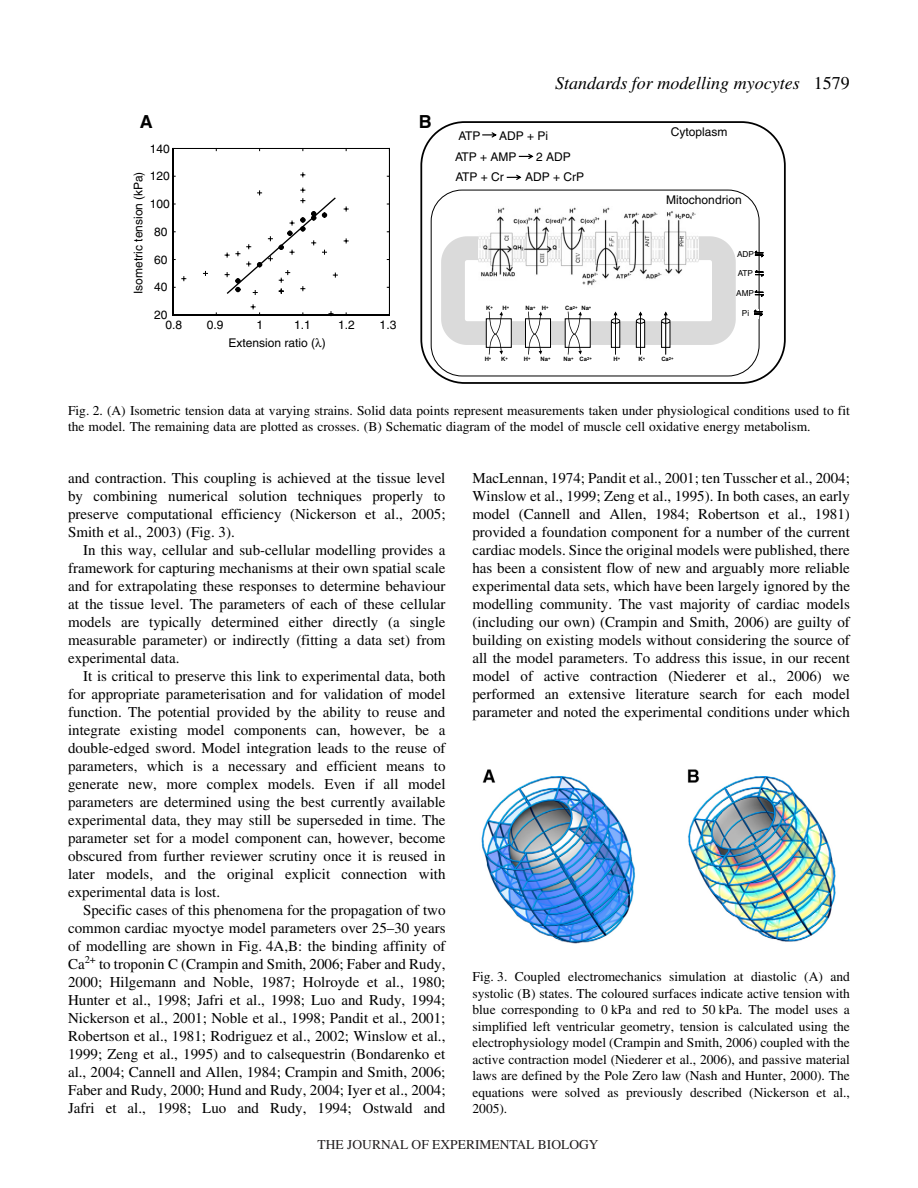
<style>
.page{position:relative;width:918px;height:1188px;background:#fff}
.page>*{position:absolute;margin:0;border:0;box-sizing:border-box;transform-origin:0 0}
.t1{font:italic 18px "Times";color:#000}
.t2{font:700 18px "Helvetica";color:#000}
.t3{font:15px/18px "Times";color:#000;text-align:justify}
.t4{font:13.5px/16.5px "Times";color:#000}
.t5{font:13.5px "Times";color:#231f20}
.t6{font:12px "Helvetica";color:#000}
.t7{font:8.25px "Helvetica";color:#000}
.t8{font:700 6px "Arial";color:#000}
.t9{font:700 4.2px "Arial";color:#000}
.s1{font-style:normal}
.s2{color:#fff}
</style>
<div class="page">
<div style="left:420px;top:121px;width:366px;height:263px;border:2px solid #000;border-radius:43px"></div>
<div style="left:431px;top:190px;width:329px;height:186px;border:1px solid #000;border-radius:31px"></div>
<div style="left:441px;top:236px;width:295px;height:109px;border:24px solid #dadada;border-radius:14px"></div>
<svg style="left:611px;top:312px;width:9px;height:43px"></svg>
<svg style="left:636px;top:312px;width:9px;height:43px"></svg>
<svg style="left:661px;top:312px;width:9px;height:43px"></svg>
<svg style="left:754px;top:250px;width:10px;height:28px"></svg>
<div style="left:740px;top:309px;width:19px;height:10px;background:#fff"></div>
<svg style="left:753px;top:289px;width:11px;height:28px"></svg>
<div style="left:525px;top:319px;width:26px;height:28px;background:#fff"></div>
<div style="left:525px;top:319px;width:26px;height:29px;border:1px solid #000"></div>
<div style="left:486px;top:319px;width:25px;height:28px;background:#fff"></div>
<div style="left:486px;top:319px;width:26px;height:29px;border:1px solid #000"></div>
<div style="left:565px;top:319px;width:25px;height:28px;background:#fff"></div>
<svg style="left:489px;top:312px;width:14px;height:43px"></svg>
<svg style="left:568px;top:312px;width:14px;height:43px"></svg>
<svg style="left:528px;top:312px;width:14px;height:43px"></svg>
<svg style="left:507px;top:175px;width:14px;height:5px"></svg>
<svg style="left:519px;top:154px;width:14px;height:5px"></svg>
<svg style="left:482px;top:132px;width:15px;height:6px"></svg>
<img style="left:479px;top:207px;width:219px;height:79px">
<hr style="left:173px;top:148px;width:216px;height:1px;background:#000">
<hr style="left:173px;top:315px;width:216px;height:1px;background:#000">
<hr style="left:389px;top:148px;width:1px;height:167px;background:#000">
<hr style="left:173px;top:148px;width:1px;height:167px;background:#000">
<svg style="left:301px;top:173px;width:4px;height:4px"></svg>
<svg style="left:344px;top:239px;width:4px;height:4px"></svg>
<svg style="left:344px;top:207px;width:4px;height:4px"></svg>
<svg style="left:182px;top:277px;width:4px;height:4px"></svg>
<svg style="left:251px;top:305px;width:9px;height:10px"></svg>
<svg style="left:225px;top:188px;width:112px;height:107px"></svg>
<img style="left:481px;top:769px;width:355px;height:175px">
<p class="t2" style="left:140px;top:115px;width:14px">A</p>
<p class="t2" style="left:419px;top:115px;width:14px">B</p>
<p class="t6" style="left:150px;top:144px;width:22px">140</p>
<p class="t6" style="left:150px;top:172px;width:22px">120</p>
<p class="t6" style="left:134px;top:294px;width:124px;rotate:-90deg">Isometric tension (kPa)</p>
<p class="t6" style="left:150px;top:199px;width:22px">100</p>
<p class="t6" style="left:154px;top:227px;width:15px">80</p>
<p class="t6" style="left:154px;top:255px;width:15px">60</p>
<p class="t6" style="left:154px;top:283px;width:15px">40</p>
<p class="t6" style="left:154px;top:311px;width:15px">20</p>
<p class="t6" style="left:165px;top:320px;width:18px">0.8</p>
<p class="t6" style="left:207px;top:320px;width:18px">0.9</p>
<p class="t6" style="left:257px;top:320px;width:8px">1</p>
<p class="t6" style="left:294px;top:320px;width:18px">1.1</p>
<p class="t6" style="left:338px;top:320px;width:18px">1.2</p>
<p class="t6" style="left:380px;top:320px;width:18px">1.3</p>
<p class="t6" style="left:229px;top:339px;width:99px">Extension ratio ( )</p>
<p class="t1" style="left:555px;top:76px;width:296px">Standards for modelling myocytes <span class="s1">1579</span></p>
<p class="t6" style="left:459px;top:131px;width:23px">ATP</p>
<p class="t6" style="left:499px;top:131px;width:51px">ADP + Pi</p>
<p class="t6" style="left:671px;top:128px;width:58px">Cytoplasm</p>
<p class="t6" style="left:455px;top:152px;width:63px">ATP + AMP</p>
<p class="t6" style="left:536px;top:152px;width:36px">2 ADP</p>
<p class="t6" style="left:456px;top:172px;width:50px">ATP + Cr</p>
<p class="t6" style="left:525px;top:172px;width:61px">ADP + CrP</p>
<p class="t6" style="left:666px;top:195px;width:77px">Mitochondrion</p>
<p class="t8" style="left:486px;top:305px;width:8px">K<sup>+</sup></p>
<p class="t8" style="left:503px;top:305px;width:8px">H<sup>+</sup></p>
<p class="t8" style="left:525px;top:305px;width:24px">Na<sup>+</sup> H<sup>+</sup></p>
<p class="t8" style="left:565px;top:305px;width:14px">Ca<sup>2+</sup></p>
<p class="t9" style="left:589px;top:305px;width:4px">+</p>
<p class="t8" style="left:581px;top:305px;width:9px">Na</p>
<p class="t8" style="left:485px;top:356px;width:8px">H<sup>+</sup></p>
<p class="t8" style="left:501px;top:356px;width:8px">K<sup>+</sup></p>
<p class="t8" style="left:661px;top:356px;width:14px">Ca<sup>2+</sup></p>
<p class="t8" style="left:564px;top:356px;width:11px">Na<sup>+</sup></p>
<p class="t8" style="left:580px;top:356px;width:14px">Ca<sup>2+</sup></p>
<p class="t8" style="left:613px;top:356px;width:8px">H<sup>+</sup></p>
<p class="t8" style="left:638px;top:356px;width:8px">K<sup>+</sup></p>
<p class="t8" style="left:524px;top:356px;width:8px">H<sup>+</sup></p>
<p class="t9" style="left:548px;top:356px;width:4px">+</p>
<p class="t8" style="left:541px;top:356px;width:9px">Na</p>
<p class="t7" style="left:737px;top:251px;width:18px">ADP</p>
<p class="t7" style="left:738px;top:270px;width:17px">ATP</p>
<p class="t7" style="left:736px;top:290px;width:19px">AMP</p>
<p class="t7" style="left:742px;top:310px;width:9px">Pi</p>
<p class="t4" style="left:68px;top:403px;width:783px">Fig.<span class="s2">·</span>2. (A) Isometric tension data at varying strains. Solid data points represent measurements taken under physiological conditions used to fit the model. The remaining data are plotted as crosses. (B) Schematic diagram of the model of muscle cell oxidative energy metabolism.</p>
<p class="t3" style="left:68px;top:470px;width:379px">and contraction. This coupling is achieved at the tissue level by combining numerical solution techniques properly to preserve computational efficiency (Nickerson et al., 2005; Smith et al., 2003) (Fig.<span class="s2">·</span>3).</p>
<p class="t3" style="left:68px;top:542px;width:379px;text-indent:15px">In this way, cellular and sub-cellular modelling provides a framework for capturing mechanisms at their own spatial scale and for extrapolating these responses to determine behaviour at the tissue level. The parameters of each of these cellular models are typically determined either directly (a single measurable parameter) or indirectly (fitting a data set) from experimental data.</p>
<p class="t3" style="left:68px;top:668px;width:379px;text-indent:15px">It is critical to preserve this link to experimental data, both for appropriate parameterisation and for validation of model function. The potential provided by the ability to reuse and integrate existing model components can, however, be a double-edged sword. Model integration leads to the reuse of parameters, which is a necessary and efficient means to generate new, more complex models. Even if all model parameters are determined using the best currently available experimental data, they may still be superseded in time. The parameter set for a model component can, however, become obscured from further reviewer scrutiny once it is reused in later models, and the original explicit connection with experimental data is lost.</p>
<p class="t3" style="left:68px;top:902px;width:379px;text-indent:15px">Specific cases of this phenomena for the propagation of two common cardiac myoctye model parameters over 25–30 years of modelling are shown in Fig.<span class="s2">·</span>4A,B: the binding affinity of Ca<sup>2+</sup> to troponin C (Crampin and Smith, 2006; Faber and Rudy, 2000; Hilgemann and Noble, 1987; Holroyde et al., 1980; Hunter et al., 1998; Jafri et al., 1998; Luo and Rudy, 1994; Nickerson et al., 2001; Noble et al., 1998; Pandit et al., 2001; Robertson et al., 1981; Rodriguez et al., 2002; Winslow et al., 1999; Zeng et al., 1995) and to calsequestrin (Bondarenko et al., 2004; Cannell and Allen, 1984; Crampin and Smith, 2006; Faber and Rudy, 2000; Hund and Rudy, 2004; Iyer et al., 2004; Jafri et al., 1998; Luo and Rudy, 1994; Ostwald and</p>
<p class="t3" style="left:472px;top:470px;width:379px">MacLennan, 1974; Pandit et al., 2001; ten Tusscher et al., 2004; Winslow et al., 1999; Zeng et al., 1995). In both cases, an early model (Cannell and Allen, 1984; Robertson et al., 1981) provided a foundation component for a number of the current cardiac models. Since the original models were published, there has been a consistent flow of new and arguably more reliable experimental data sets, which have been largely ignored by the modelling community. The vast majority of cardiac models (including our own) (Crampin and Smith, 2006) are guilty of building on existing models without considering the source of all the model parameters. To address this issue, in our recent model of active contraction (Niederer et al., 2006) we performed an extensive literature search for each model parameter and noted the experimental conditions under which</p>
<p class="t4" style="left:472px;top:970px;width:379px;text-align:justify">Fig.<span class="s2">·</span>3. Coupled electromechanics simulation at diastolic (A) and systolic (B) states. The coloured surfaces indicate active tension with blue corresponding to 0<span class="s2">·</span>kPa and red to 50<span class="s2">·</span>kPa. The model uses a simplified left ventricular geometry, tension is calculated using the electrophysiology model (Crampin and Smith, 2006) coupled with the active contraction model (Niederer et al., 2006), and passive material laws are defined by the Pole Zero law (Nash and Hunter, 2000). The equations were solved as previously described (Nickerson et al., 2005).</p>
<p class="t5" style="left:318px;top:1137px;width:282px">THE JOURNAL OF EXPERIMENTAL BIOLOGY</p>
</div>
